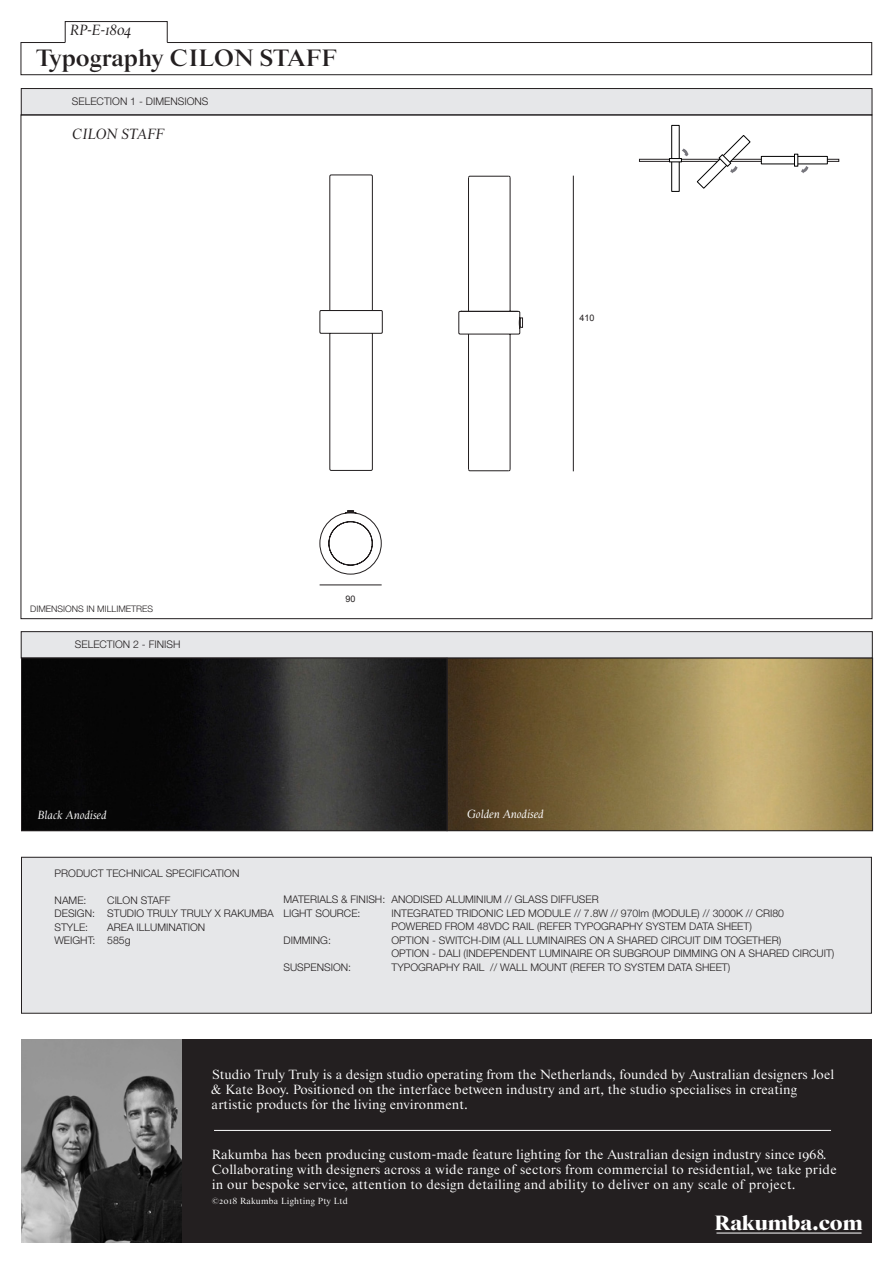
<style>
.page{position:relative;width:893px;height:1263px;background:#fff}
.page>*{position:absolute;margin:0;border:0;box-sizing:border-box;transform-origin:0 0}
.t1{font:700 24px "Starling";color:#231f20}
.t2{font:900 21px "Starling";color:#fff}
.t3{font:italic 15px "Starling";color:#231f20}
.t4{font:13.5px/15px "Starling";letter-spacing:.01em;color:#fff}
.t5{font:italic 12px "Starling";color:#fff}
.t6{font:300 10.5px/13.5px "Helvetica Neue";color:#231f20}
.t7{font:9px "Starling";letter-spacing:.03em;color:#fff}
.t8{font:300 9px "Helvetica Neue";color:#231f20}
.t9{font:9px "Arial";color:#231f20}
</style>
<div class="page">
<div style="left:65px;top:21px;width:102px;height:22px;border:1px solid #231f20"></div>
<div style="left:66px;top:23px;width:100px;height:15px;background:#fff"></div>
<svg style="left:21px;top:42px;width:851px;height:33px"></svg>
<div style="left:21px;top:89px;width:851px;height:26px;background:#e6e7e9"></div>
<div style="left:21px;top:88px;width:851px;height:27px;border:1px solid #231f20"></div>
<div style="left:21px;top:857px;width:850px;height:156px;background:#e6e7e9"></div>
<div style="left:21px;top:857px;width:851px;height:156px;border:1px solid #231f20"></div>
<div style="left:21px;top:632px;width:851px;height:26px;background:#e6e7e9"></div>
<div style="left:21px;top:631px;width:851px;height:27px;border:1px solid #231f20"></div>
<div style="left:66px;top:24px;width:100px;height:15px;background:#fff"></div>
<div style="left:639px;top:159px;width:200px;height:3px;border:1px solid #231f20"></div>
<svg style="left:697px;top:135px;width:53px;height:53px"></svg>
<div style="left:697px;top:135px;width:53px;height:53px;border:1px solid #000;border-radius:7px"></div>
<svg style="left:719px;top:155px;width:12px;height:11px"></svg>
<div style="left:719px;top:155px;width:12px;height:11px;border:1px solid #000;border-radius:3px"></div>
<div style="left:794px;top:154px;width:4px;height:12px;border:1px solid #000"></div>
<svg style="left:669px;top:125px;width:20px;height:67px"></svg>
<svg style="left:730px;top:166px;width:8px;height:7px"></svg>
<svg style="left:761px;top:156px;width:67px;height:17px"></svg>
<hr style="left:573px;top:176px;width:1px;height:295px;background:#231f20">
<hr style="left:320px;top:585px;width:62px;height:1px;background:#231f20">
<svg style="left:319px;top:174px;width:64px;height:297px"></svg>
<svg style="left:319px;top:510px;width:63px;height:65px"></svg>
<svg style="left:458px;top:176px;width:65px;height:295px"></svg>
<img style="left:23px;top:660px;width:848px;height:169px">
<div style="left:447px;top:658px;width:426px;height:173px;border:1px solid #231f20"></div>
<div style="left:21px;top:658px;width:426px;height:173px;border:1px solid #231f20"></div>
<div style="left:181px;top:1039px;width:690px;height:203px;background:#231f20"></div>
<hr style="left:716px;top:1233px;width:145px;height:1px;background:#fff">
<hr style="left:214px;top:1130px;width:617px;height:1px;background:#fff">
<img style="left:21px;top:1039px;width:160px;height:203px">
<p class="t3" style="left:70px;top:22px;width:63px">RP-E-1804</p>
<p class="t1" style="left:36px;top:44px;width:302px">Typography CILON STAFF</p>
<p class="t6" style="left:72px;top:94px;width:138px">SELECTION 1 - DIMENSIONS</p>
<p class="t3" style="left:72px;top:125px;width:93px">CILON STAFF</p>
<p class="t9" style="left:580px;top:312px;width:17px">410</p>
<p class="t8" style="left:30px;top:601px;width:125px">DIMENSIONS IN MILLIMETRES</p>
<p class="t6" style="left:75px;top:637px;width:107px">SELECTION 2 - FINISH</p>
<p class="t9" style="left:345px;top:593px;width:12px">90</p>
<p class="t5" style="left:38px;top:808px;width:70px">Black Anodised</p>
<p class="t5" style="left:467px;top:808px;width:78px">Golden Anodised</p>
<p class="t6" style="left:55px;top:865px;width:186px">PRODUCT TECHNICAL SPECIFICATION</p>
<p class="t6" style="left:55px;top:892px;width:33px">NAME:</p>
<p class="t6" style="left:107px;top:892px;width:65px">CILON STAFF</p>
<p class="t6" style="left:55px;top:906px;width:221px">DESIGN: STUDIO TRULY TRULY X RAKUMBA</p>
<p class="t6" style="left:55px;top:919px;width:35px">STYLE:</p>
<p class="t6" style="left:107px;top:919px;width:99px">AREA ILLUMINATION</p>
<p class="t6" style="left:54px;top:933px;width:78px">WEIGHT: 585g</p>
<p class="t6" style="left:283px;top:892px;width:317px">MATERIALS &amp; FINISH: ANODISED ALUMINIUM // GLASS DIFFUSER</p>
<p class="t6" style="left:283px;top:906px;width:79px">LIGHT SOURCE:</p>
<p class="t6" style="left:391px;top:906px;width:394px">INTEGRATED TRIDONIC LED MODULE // 7.8W // 970lm (MODULE) // 3000K // CRI80<br>POWERED FROM 48VDC RAIL (REFER TYPOGRAPHY SYSTEM DATA SHEET)</p>
<p class="t6" style="left:283px;top:933px;width:49px">DIMMING:</p>
<p class="t6" style="left:391px;top:933px;width:391px">OPTION - SWITCH-DIM (ALL LUMINAIRES ON A SHARED CIRCUIT DIM TOGETHER)</p>
<p class="t6" style="left:391px;top:946px;width:444px">OPTION - DALI (INDEPENDENT LUMINAIRE OR SUBGROUP DIMMING ON A SHARED CIRCUIT)</p>
<p class="t6" style="left:283px;top:960px;width:69px">SUSPENSION:</p>
<p class="t6" style="left:391px;top:960px;width:340px">TYPOGRAPHY RAIL // WALL MOUNT (REFER TO SYSTEM DATA SHEET)</p>
<p class="t4" style="left:211px;top:1068px;width:624px">Studio Truly Truly is a design studio operating from the Netherlands, founded by Australian designers Joel &amp; Kate Booy. Positioned on the interface between industry and art, the studio specialises in creating artistic products for the living environment.</p>
<p class="t4" style="left:212px;top:1147px;width:616px">Rakumba has been producing custom-made feature lighting for the Australian design industry since 1968.</p>
<p class="t4" style="left:212px;top:1162px;width:626px">Collaborating with designers across a wide range of sectors from commercial to residential, we take pride</p>
<p class="t4" style="left:212px;top:1177px;width:585px">in our bespoke service, attention to design detailing and ability to deliver on any scale of project.</p>
<p class="t7" style="left:212px;top:1195px;width:137px">©2018 Rakumba Lighting Pty Ltd</p>
<p class="t2" style="left:715px;top:1210px;width:150px">Rakumba.com</p>
</div>
